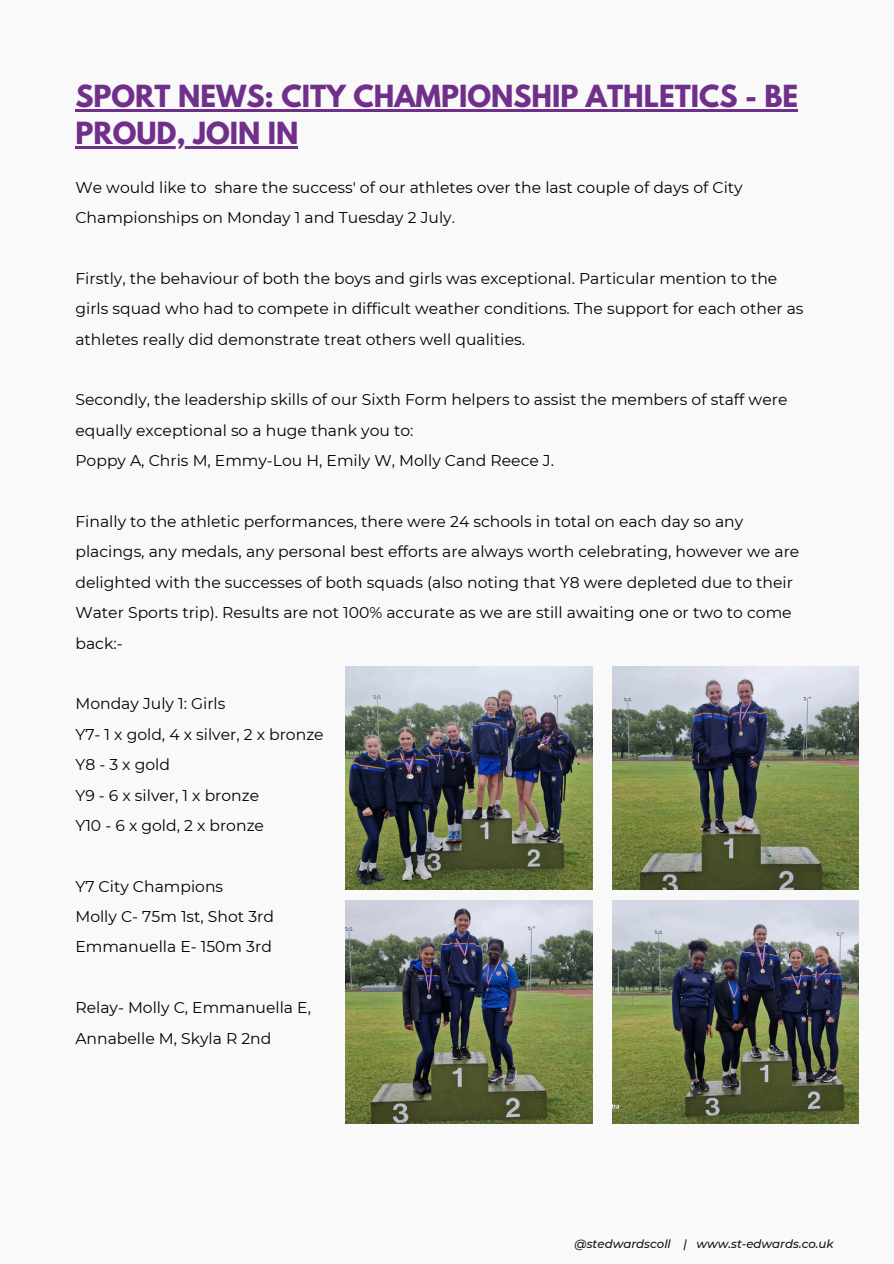
<style>
.page{position:relative;width:894px;height:1264px;background:#fff}
.page>*{position:absolute;margin:0;border:0;box-sizing:border-box;transform-origin:0 0}
.t1{font:700 27px/37.2px "League Spartan";color:#702f8a}
.t2{font:15.6px/30.3px "Montserrat";color:#000}
.t3{font:italic 500 11.7px "Montserrat";color:#171310}
</style>
<div class="page">
<div style="left:0;top:0;width:893px;height:1263px;background:#f9f9f9"></div>
<img style="left:345px;top:666px;width:247px;height:223px">
<img style="left:612px;top:666px;width:246px;height:223px">
<img style="left:345px;top:900px;width:247px;height:223px">
<img style="left:612px;top:900px;width:246px;height:223px">
<hr style="left:75px;top:109px;width:722px;height:3px;background:#702f8a">
<hr style="left:75px;top:146px;width:223px;height:3px;background:#702f8a">
<p class="t1" style="left:75px;top:81px;width:723px">SPORT NEWS: CITY CHAMPIONSHIP ATHLETICS - BE<br>PROUD, JOIN IN</p>
<h1 class="t2" style="left:75px;top:172px;width:668px">We would like to share the success' of our athletes over the last couple of days of City<br>Championships on Monday 1 and Tuesday 2 July.</h1>
<h2 class="t2" style="left:75px;top:263px;width:729px">Firstly, the behaviour of both the boys and girls was exceptional. Particular mention to the girls squad who had to compete in difficult weather conditions. The support for each other as athletes really did demonstrate treat others well qualities.</h2>
<h2 class="t2" style="left:75px;top:385px;width:713px">Secondly, the leadership skills of our Sixth Form helpers to assist the members of staff were equally exceptional so a huge thank you to:<br>Poppy A, Chris M, Emmy-Lou H, Emily W, Molly Cand Reece J.</h2>
<h2 class="t2" style="left:75px;top:506px;width:725px">Finally to the athletic performances, there were 24 schools in total on each day so any placings, any medals, any personal best efforts are always worth celebrating, however we are delighted with the successes of both squads (also noting that Y8 were depleted due to their Water Sports trip). Results are not 100% accurate as we are still awaiting one or two to come back:-</h2>
<h2 class="t2" style="left:75px;top:688px;width:250px">Monday July 1: Girls<br>Y7- 1 x gold, 4 x silver, 2 x bronze<br>Y8 - 3 x gold<br>Y9 - 6 x silver, 1 x bronze<br>Y10 - 6 x gold, 2 x bronze</h2>
<h2 class="t2" style="left:75px;top:870px;width:200px">Y7 City Champions<br>Molly C- 75m 1st, Shot 3rd<br>Emmanuella E- 150m 3rd</h2>
<h2 class="t2" style="left:75px;top:992px;width:237px">Relay- Molly C, Emmanuella E,<br>Annabelle M, Skyla R 2nd</h2>
<p class="t3" style="left:574px;top:1236px;width:260px">@stedwardscoll | www.st-edwards.co.uk</p>
</div>
